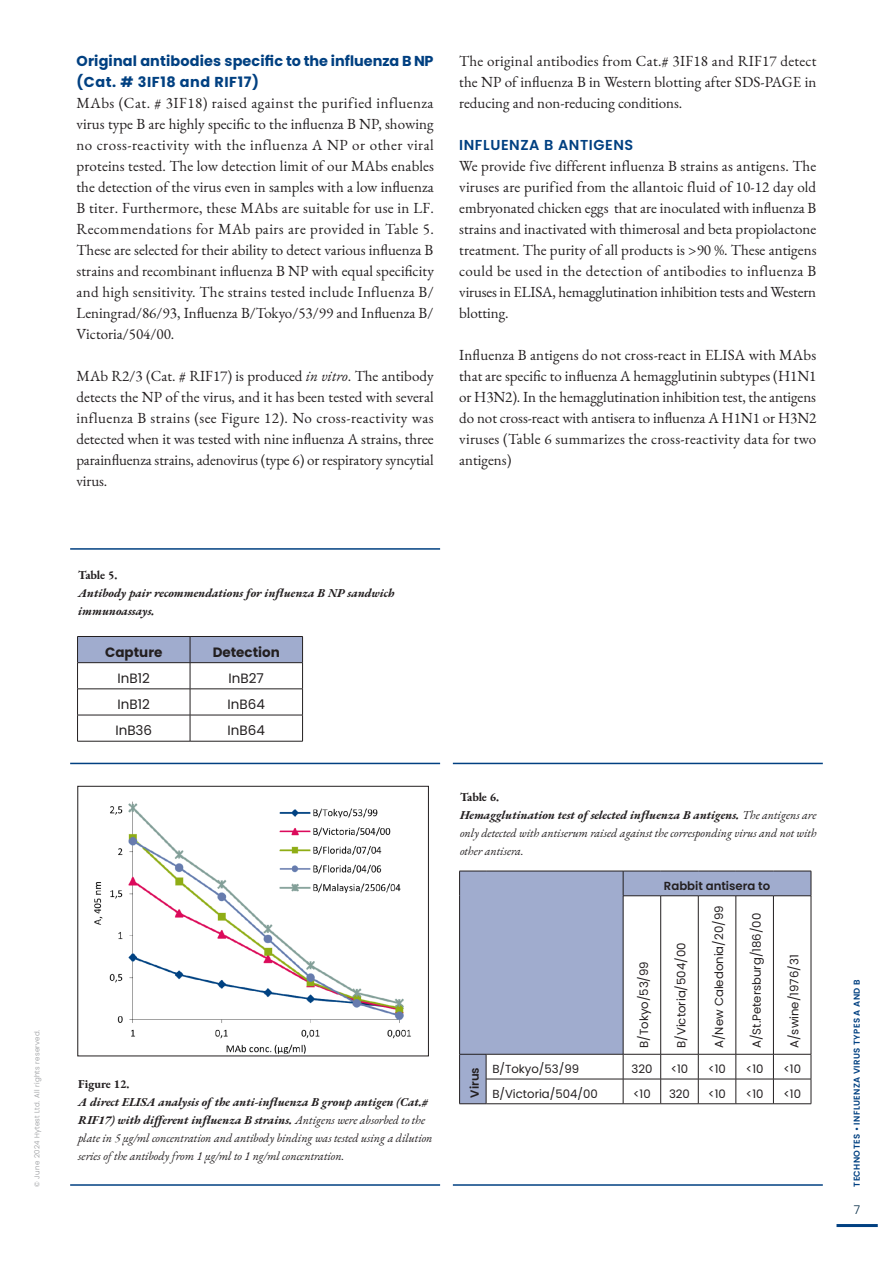
<style>
.page{position:relative;width:893px;height:1263px;background:#fff}
.page>*{position:absolute;margin:0;border:0;box-sizing:border-box;transform-origin:0 0}
.Leipäteksti{font:15px/21px "EB Garamond";color:#231f20;text-align:justify}
.Väliotsikko_pienellä{font:700 14.4px/21px "Poppins";letter-spacing:.01em;color:#014081}
.Väliotsikko{font:600 14.4px "Poppins";letter-spacing:.04em;color:#014081}
.t1{font:13.5px "Poppins";color:#231f20}
.t2{font:700 13.5px "Poppins";color:#231f20}
.Kuvateksti{font:italic 12px/18px "EB Garamond";color:#231f20}
.Kuvateksti-2{font:italic 700 12px/18px "EB Garamond";color:#231f20}
.Kuvateksti_Otsikko{font:700 12px "EB Garamond";letter-spacing:-.005em;color:#231f20}
.t3{font:300 12px "Poppins";color:#002842}
.Taulukko_7_5pt{font:11.7px "Poppins";color:#231f20}
.Taulukko_7_5pt-2{font:600 11.7px "Poppins";color:#231f20}
.t4{font:600 8.55px "Poppins";letter-spacing:.04em;color:#014081}
.t5{font:300 7.05px "Poppins";letter-spacing:.04em;color:#939598}
.s1{font-style:italic}
.s2{font-weight:700}
</style>
<div class="page">
<hr style="left:836px;top:1224px;width:42px;height:3px;background:#014081">
<hr style="left:70px;top:1184px;width:370px;height:2px;background:#014081">
<hr style="left:453px;top:1184px;width:370px;height:2px;background:#014081">
<hr style="left:70px;top:548px;width:370px;height:2px;background:#014081">
<hr style="left:70px;top:763px;width:370px;height:1px;background:#014081">
<img style="left:94px;top:801px;width:317px;height:253px">
<div style="left:78px;top:786px;width:351px;height:270px;border:1px solid #231f20"></div>
<hr style="left:77px;top:741px;width:113px;height:1px;background:#231f20">
<hr style="left:190px;top:741px;width:113px;height:1px;background:#231f20">
<svg style="left:77px;top:636px;width:226px;height:105px"></svg>
<hr style="left:190px;top:662px;width:113px;height:1px;background:#231f20">
<hr style="left:453px;top:763px;width:370px;height:1px;background:#014081">
<svg style="left:460px;top:872px;width:351px;height:231px"></svg>
<hr style="left:660px;top:896px;width:1px;height:158px;background:#231f20">
<svg style="left:660px;top:1055px;width:1px;height:48px"></svg>
<hr style="left:698px;top:896px;width:1px;height:158px;background:#231f20">
<hr style="left:736px;top:896px;width:1px;height:158px;background:#231f20">
<hr style="left:773px;top:896px;width:1px;height:158px;background:#231f20">
<hr style="left:811px;top:896px;width:1px;height:158px;background:#231f20">
<hr style="left:623px;top:1079px;width:38px;height:1px;background:#231f20">
<hr style="left:661px;top:1079px;width:37px;height:1px;background:#231f20">
<hr style="left:698px;top:1079px;width:38px;height:1px;background:#231f20">
<svg style="left:698px;top:1055px;width:1px;height:48px"></svg>
<hr style="left:736px;top:1079px;width:37px;height:1px;background:#231f20">
<svg style="left:736px;top:1055px;width:1px;height:48px"></svg>
<hr style="left:773px;top:1079px;width:38px;height:1px;background:#231f20">
<svg style="left:773px;top:1055px;width:1px;height:48px"></svg>
<svg style="left:811px;top:1054px;width:1px;height:49px"></svg>
<hr style="left:623px;top:1103px;width:38px;height:1px;background:#231f20">
<hr style="left:661px;top:1103px;width:37px;height:1px;background:#231f20">
<hr style="left:698px;top:1103px;width:38px;height:1px;background:#231f20">
<hr style="left:736px;top:1103px;width:37px;height:1px;background:#231f20">
<hr style="left:773px;top:1103px;width:38px;height:1px;background:#231f20">
<hr style="left:623px;top:1054px;width:38px;height:1px;background:#231f20">
<hr style="left:661px;top:1054px;width:37px;height:1px;background:#231f20">
<hr style="left:698px;top:1054px;width:38px;height:1px;background:#231f20">
<hr style="left:736px;top:1054px;width:37px;height:1px;background:#231f20">
<hr style="left:773px;top:1054px;width:38px;height:1px;background:#231f20">
<svg style="left:459px;top:871px;width:27px;height:25px"></svg>
<hr style="left:486px;top:871px;width:137px;height:1px;background:#231f20">
<hr style="left:459px;top:896px;width:1px;height:158px;background:#231f20">
<hr style="left:623px;top:896px;width:1px;height:158px;background:#231f20">
<hr style="left:623px;top:871px;width:38px;height:1px;background:#231f20">
<svg style="left:623px;top:871px;width:1px;height:24px"></svg>
<hr style="left:661px;top:871px;width:37px;height:1px;background:#231f20">
<hr style="left:698px;top:871px;width:38px;height:1px;background:#231f20">
<hr style="left:736px;top:871px;width:37px;height:1px;background:#231f20">
<hr style="left:773px;top:871px;width:38px;height:1px;background:#231f20">
<svg style="left:811px;top:871px;width:1px;height:24px"></svg>
<hr style="left:623px;top:895px;width:38px;height:1px;background:#231f20">
<hr style="left:661px;top:895px;width:37px;height:1px;background:#231f20">
<hr style="left:698px;top:895px;width:38px;height:1px;background:#231f20">
<hr style="left:736px;top:895px;width:37px;height:1px;background:#231f20">
<hr style="left:773px;top:895px;width:38px;height:1px;background:#231f20">
<svg style="left:459px;top:1054px;width:165px;height:50px"></svg>
<p class="t5" style="left:33px;top:1187px;width:159px;rotate:-90deg">© June 2024 Hytest Ltd. All rights reserved.</p>
<p class="Väliotsikko_pienellä" style="left:77px;top:51px;width:359px">Original antibodies specific to the influenza B NP (Cat. # 3IF18 and RIF17)</p>
<p class="Leipäteksti" style="left:77px;top:93px;width:359px">MAbs (Cat. # 3IF18) raised against the purified influenza virus type B are highly specific to the influenza B NP, showing no cross-reactivity with the influenza A NP or other viral proteins tested. The low detection limit of our MAbs enables the detection of the virus even in samples with a low influenza B titer. Furthermore, these MAbs are suitable for use in LF.<br>Recommendations for MAb pairs are provided in Table 5.<br>These are selected for their ability to detect various influenza B strains and recombinant influenza B NP with equal specificity and high sensitivity. The strains tested include Influenza B/ Leningrad/86/93, Influenza B/Tokyo/53/99 and Influenza B/ Victoria/504/00.</p>
<p class="Leipäteksti" style="left:77px;top:366px;width:359px">MAb R2/3 (Cat. # RIF17) is produced <span class="s1">in vitro</span>. The antibody detects the NP of the virus, and it has been tested with several influenza B strains (see Figure 12). No cross-reactivity was detected when it was tested with nine influenza A strains, three parainfluenza strains, adenovirus (type 6) or respiratory syncytial virus.</p>
<p class="Leipäteksti" style="left:459px;top:51px;width:359px">The original antibodies from Cat.# 3IF18 and RIF17 detect the NP of influenza B in Western blotting after SDS-PAGE in reducing and non-reducing conditions.</p>
<p class="Väliotsikko" style="left:459px;top:137px;width:176px">INFLUENZA B ANTIGENS</p>
<p class="Leipäteksti" style="left:459px;top:156px;width:359px">We provide five different influenza B strains as antigens. The viruses are purified from the allantoic fluid of 10-12 day old embryonated chicken eggs that are inoculated with influenza B strains and inactivated with thimerosal and beta propiolactone treatment. The purity of all products is &gt;90 %. These antigens could be used in the detection of antibodies to influenza B viruses in ELISA, hemagglutination inhibition tests and Western blotting.</p>
<p class="Leipäteksti" style="left:459px;top:345px;width:359px">Influenza B antigens do not cross-react in ELISA with MAbs that are specific to influenza A hemagglutinin subtypes (H1N1 or H3N2). In the hemagglutination inhibition test, the antigens do not cross-react with antisera to influenza A H1N1 or H3N2 viruses (Table 6 summarizes the cross-reactivity data for two antigens)</p>
<p class="Kuvateksti_Otsikko" style="left:78px;top:567px;width:41px">Table 5.</p>
<p class="Kuvateksti-2" style="left:78px;top:584px;width:318px">Antibody pair recommendations for influenza B NP sandwich immunoassays.</p>
<p class="t2" style="left:105px;top:644px;width:59px">Capture</p>
<p class="t2" style="left:213px;top:644px;width:69px">Detection</p>
<p class="t1" style="left:118px;top:670px;width:34px">InB12</p>
<p class="t1" style="left:229px;top:670px;width:37px">InB27</p>
<p class="t1" style="left:118px;top:696px;width:34px">InB12</p>
<p class="t1" style="left:228px;top:696px;width:39px">InB64</p>
<p class="t1" style="left:115px;top:723px;width:38px">InB36</p>
<p class="t1" style="left:228px;top:723px;width:39px">InB64</p>
<p class="Kuvateksti_Otsikko" style="left:78px;top:1075px;width:53px">Figure 12.</p>
<p class="Kuvateksti" style="left:78px;top:1093px;width:356px"><span class="s2">A direct ELISA analysis of the anti-influenza B group antigen (Cat.# RIF17) with different influenza B strains.</span> Antigens were absorbed to the plate in 5 μg/ml concentration and antibody binding was tested using a dilution series of the antibody from 1 μg/ml to 1 ng/ml concentration.</p>
<p class="Kuvateksti_Otsikko" style="left:460px;top:788px;width:41px">Table 6.</p>
<p class="Kuvateksti" style="left:460px;top:806px;width:358px;text-align:justify"><span class="s2">Hemagglutination test of selected influenza B antigens.</span> The antigens are only detected with antiserum raised against the corresponding virus and not with other antisera.</p>
<p class="Taulukko_7_5pt-2" style="left:664px;top:879px;width:108px">Rabbit antisera to</p>
<p class="Taulukko_7_5pt" style="left:637px;top:1048px;width:88px;rotate:-90deg">B/Tokyo/53/99</p>
<p class="Taulukko_7_5pt" style="left:675px;top:1048px;width:107px;rotate:-90deg">B/Victoria/504/00</p>
<p class="Taulukko_7_5pt" style="left:712px;top:1048px;width:144px;rotate:-90deg">A/New Caledonia/20/99</p>
<p class="Taulukko_7_5pt" style="left:750px;top:1048px;width:137px;rotate:-90deg">A/St.Petersburg/186/00</p>
<p class="Taulukko_7_5pt" style="left:787px;top:1048px;width:95px;rotate:-90deg">A/swine/1976/31</p>
<p class="Taulukko_7_5pt-2" style="left:468px;top:1097px;width:32px;rotate:-90deg">Virus</p>
<p class="Taulukko_7_5pt" style="left:492px;top:1062px;width:88px">B/Tokyo/53/99</p>
<p class="Taulukko_7_5pt" style="left:631px;top:1062px;width:22px">320</p>
<p class="Taulukko_7_5pt" style="left:671px;top:1062px;width:19px">&lt;10</p>
<p class="Taulukko_7_5pt" style="left:708px;top:1062px;width:19px">&lt;10</p>
<p class="Taulukko_7_5pt" style="left:746px;top:1062px;width:19px">&lt;10</p>
<p class="Taulukko_7_5pt" style="left:783px;top:1062px;width:19px">&lt;10</p>
<p class="Taulukko_7_5pt" style="left:492px;top:1087px;width:107px">B/Victoria/504/00</p>
<p class="Taulukko_7_5pt" style="left:633px;top:1087px;width:19px">&lt;10</p>
<p class="Taulukko_7_5pt" style="left:669px;top:1087px;width:22px">320</p>
<p class="Taulukko_7_5pt" style="left:708px;top:1087px;width:19px">&lt;10</p>
<p class="Taulukko_7_5pt" style="left:746px;top:1087px;width:19px">&lt;10</p>
<p class="Taulukko_7_5pt" style="left:783px;top:1087px;width:19px">&lt;10</p>
<p class="t4" style="left:852px;top:1187px;width:209px;rotate:-90deg">TECHNOTES • INFLUENZA VIRUS TYPES A AND B</p>
<p class="t3" style="left:854px;top:1202px;width:8px">7</p>
</div>
